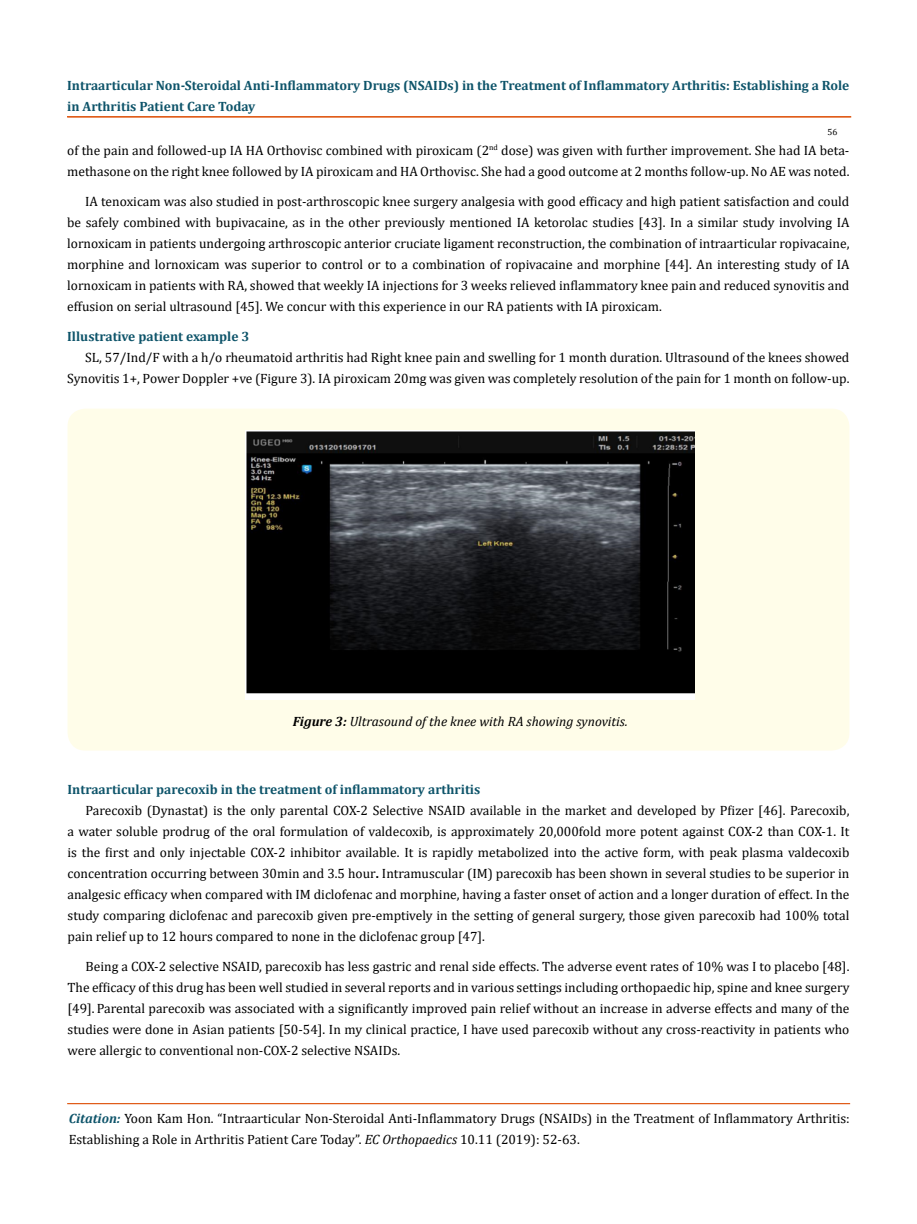
<style>
.page{position:relative;width:917px;height:1224px;background:#fff}
.page>*{position:absolute;margin:0;border:0;box-sizing:border-box;transform-origin:0 0}
.t1{font:13.5px/21px "Cambria";color:#000;text-align:justify}
.t2{font:700 13.5px/21px "Cambria";color:#0e546a}
.t3{font:italic 13.5px "Cambria";color:#000}
.t4{font:9px "Cambria";color:#000}
.s1{font-weight:700}
.s2{font-weight:700;font-style:italic;color:#0e546a}
.s3{font-style:italic}
</style>
<div class="page">
<hr style="left:68px;top:117px;width:782px;height:1px;background:#e05d1a">
<div style="left:67px;top:116px;width:783px;height:1px;border:1px solid #e05d1a"></div>
<hr style="left:68px;top:1104px;width:781px;height:1px;background:#e05d1a">
<div style="left:68px;top:1103px;width:781px;height:1px;border:1px solid #e05d1a"></div>
<div style="left:68px;top:409px;width:781px;height:342px;background:#fffde9;border-radius:18px"></div>
<img style="left:246px;top:431px;width:448px;height:269px">
<p class="t2" style="left:67px;top:75px;width:783px">Intraarticular Non-Steroidal Anti-Inflammatory Drugs (NSAIDs) in the Treatment of Inflammatory Arthritis: Establishing a Role in Arthritis Patient Care Today</p>
<p class="t1" style="left:67px;top:140px;width:783px">of the pain and followed-up IA HA Orthovisc combined with piroxicam (2<sup>nd</sup> dose) was given with further improvement. She had IA beta&shy;methasone on the right knee followed by IA piroxicam and HA Orthovisc. She had a good outcome at 2 months follow-up. No AE was noted.</p>
<p class="t1" style="left:67px;top:191px;width:783px;text-indent:18px">IA tenoxicam was also studied in post-arthroscopic knee surgery analgesia with good efficacy and high patient satisfaction and could be safely combined with bupivacaine, as in the other previously mentioned IA ketorolac studies [43]. In a similar study involving IA lornoxicam in patients undergoing arthroscopic anterior cruciate ligament reconstruction, the combination of intraarticular ropivacaine, morphine and lornoxicam was superior to control or to a combination of ropivacaine and morphine [44]. An interesting study of IA lornoxicam in patients with RA, showed that weekly IA injections for 3 weeks relieved inflammatory knee pain and reduced synovitis and effusion on serial ultrasound [45]. We concur with this experience in our RA patients with IA piroxicam.</p>
<p class="t2" style="left:67px;top:325px;width:184px">Illustrative patient example 3</p>
<p class="t1" style="left:67px;top:347px;width:783px;text-align:right">SL, 57/Ind/F with a h/o rheumatoid arthritis had Right knee pain and swelling for 1 month duration. Ultrasound of the knees showed<br>Synovitis 1+, Power Doppler +ve (Figure 3). IA piroxicam 20mg was given was completely resolution of the pain for 1 month on follow-up.</p>
<p class="t4" style="left:827px;top:127px;width:11px">56</p>
<p class="t3" style="left:293px;top:712px;width:336px"><span class="s1">Figure 3:</span> Ultrasound of the knee with RA showing synovitis.</p>
<p class="t2" style="left:68px;top:778px;width:414px">Intraarticular parecoxib in the treatment of inflammatory arthritis</p>
<p class="t1" style="left:68px;top:800px;width:783px;text-indent:18px">Parecoxib (Dynastat) is the only parental COX-2 Selective NSAID available in the market and developed by Pfizer [46]. Parecoxib, a water soluble prodrug of the oral formulation of valdecoxib, is approximately 20,000fold more potent against COX-2 than COX-1. It is the first and only injectable COX-2 inhibitor available. It is rapidly metabolized into the active form, with peak plasma valdecoxib concentration occurring between 30min and 3.5 hour<span class="s1">.</span> Intramuscular (IM) parecoxib has been shown in several studies to be superior in analgesic efficacy when compared with IM diclofenac and morphine, having a faster onset of action and a longer duration of effect. In the study comparing diclofenac and parecoxib given pre-emptively in the setting of general surgery, those given parecoxib had 100% total pain relief up to 12 hours compared to none in the diclofenac group [47].</p>
<p class="t1" style="left:68px;top:956px;width:783px;text-indent:18px">Being a COX-2 selective NSAID, parecoxib has less gastric and renal side effects. The adverse event rates of 10% was I to placebo [48].<br>The efficacy of this drug has been well studied in several reports and in various settings including orthopaedic hip, spine and knee surgery [49]. Parental parecoxib was associated with a significantly improved pain relief without an increase in adverse effects and many of the studies were done in Asian patients [50-54]. In my clinical practice, I have used parecoxib without any cross-reactivity in patients who were allergic to conventional non-COX-2 selective NSAIDs.</p>
<p class="t1" style="left:69px;top:1108px;width:782px"><span class="s2">Citation:</span> Yoon Kam Hon. “Intraarticular Non-Steroidal Anti-Inflammatory Drugs (NSAIDs) in the Treatment of Inflammatory Arthritis:<br>Establishing a Role in Arthritis Patient Care Today”. <span class="s3">EC Orthopaedics</span> 10.11 (2019): 52-63.</p>
</div>
